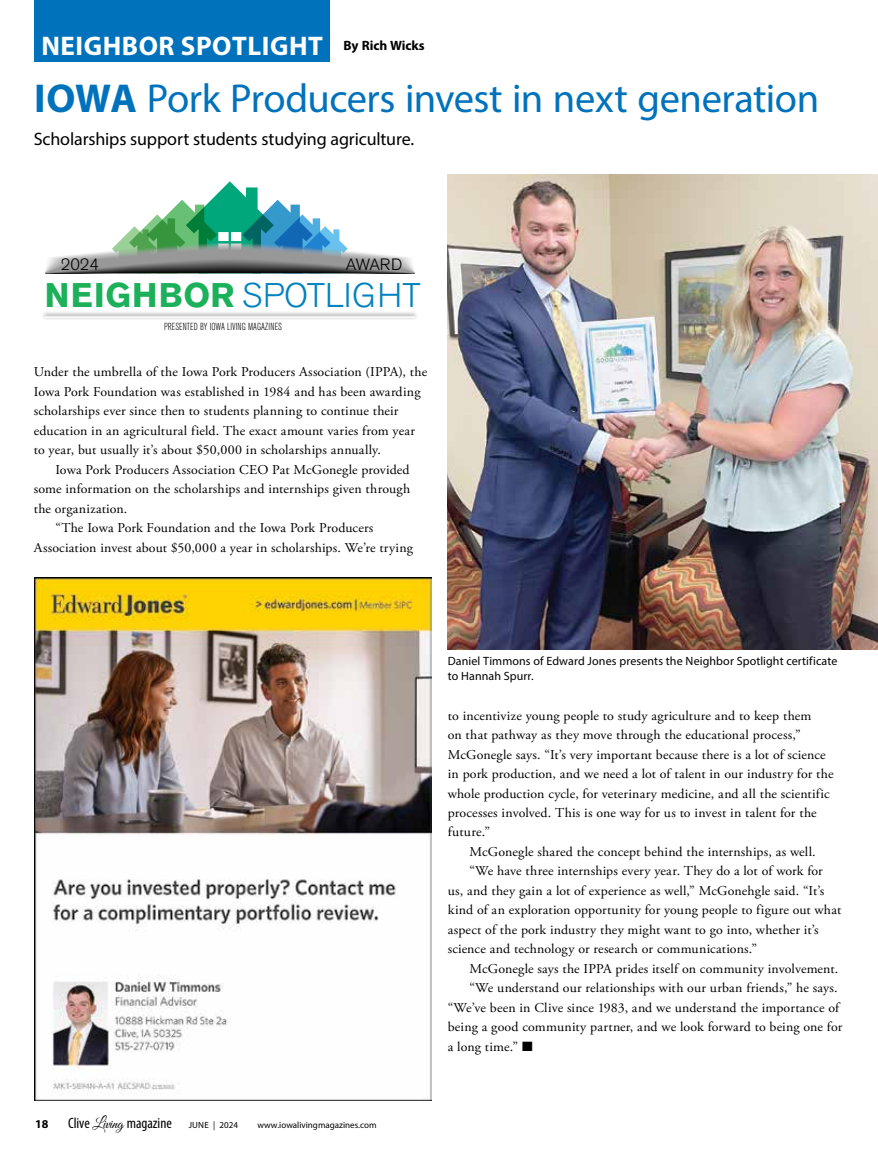
<style>
.page{position:relative;width:878px;height:1161px;background:#fff}
.page>*{position:absolute;margin:0;border:0;box-sizing:border-box;transform-origin:0 0}
.t1{font:40.5px "Myriad Pro";letter-spacing:-.01em;color:#0072bc}
.t2{font:300 33.9px "Akzidenz Grotesk BE";color:#0082be}
.t3{font:700 27px "Myriad Pro";letter-spacing:.02em;color:#fff}
.t4{font:18px "Myriad Pro";letter-spacing:-.01em;color:#000}
.t5{font:300 16.35px "Akzidenz Grotesk BE";color:#000}
.t6{font:condensed 15px "Myriad Pro";color:#000}
.t7{font:13.5px/19.5px "Adobe Garamond Pro";letter-spacing:.01em;color:#000}
.t8{font:700 13.5px "Myriad Pro";color:#000}
.t9{font:12px/15px "Myriad Pro";letter-spacing:.005em;color:#000}
.t10{font:700 12px "Myriad Pro";color:#000}
.t11{font:300 condensed 10.2px "Akzidenz Grotesk BE";color:#000}
.t12{font:9px "Myriad Pro";color:#000}
.s1{font-weight:700}
.s2{font-weight:700;color:#1cb05a}
.s3{font-family:"Great Vibes";font-stretch:normal}
</style>
<div class="page">
<div style="left:34px;top:0;width:296px;height:61px;background:#0072bc"></div>
<svg style="left:45px;top:181px;width:370px;height:92px"></svg>
<div style="left:41px;top:311px;width:377px;height:9px;background:#000;opacity:.65"></div>
<hr style="left:45px;top:316px;width:370px;height:2px;background:#fff">
<img style="left:448px;top:175px;width:430px;height:475px">
<img style="left:34px;top:578px;width:398px;height:523px">
<h3 class="t3" style="left:41px;top:28px;width:283px">NEIGHBOR SPOTLIGHT</h3>
<p class="t8" style="left:343px;top:37px;width:83px">By Rich Wicks</p>
<h1 class="t1" style="left:34px;top:74px;width:786px"><span class="s1">IOWA</span> Pork Producers invest in next generation</h1>
<h3 class="t4" style="left:34px;top:128px;width:382px">Scholarships support students studying agriculture.</h3>
<p class="t5" style="left:61px;top:255px;width:40px">2024</p>
<p class="t5" style="left:346px;top:255px;width:58px">AWARD</p>
<h2 class="t2" style="left:45px;top:276px;width:377px"><span class="s2">NEIGHBOR</span> SPOTLIGHT</h2>
<p class="t11" style="left:164px;top:321px;width:119px">PRESENTED BY IOWA LIVING MAGAZINES</p>
<p class="t7" style="left:34px;top:363px;width:395px">Under the umbrella of the Iowa Pork Producers Association (IPPA), the Iowa Pork Foundation was established in 1984 and has been awarding scholarships ever since then to students planning to continue their education in an agricultural field. The exact amount varies from year to year, but usually it’s about $50,000 in scholarships annually.</p>
<p class="t7" style="left:55px;top:460px;width:356px">Iowa Pork Producers Association CEO Pat McGonegle provided</p>
<p class="t7" style="left:34px;top:480px;width:378px">some information on the scholarships and internships given through</p>
<p class="t7" style="left:34px;top:499px;width:95px">the organization.</p>
<p class="t7" style="left:55px;top:519px;width:319px">“The Iowa Pork Foundation and the Iowa Pork Producers</p>
<p class="t7" style="left:34px;top:538px;width:381px">Association invest about $50,000 a year in scholarships. We’re trying</p>
<p class="t10" style="left:35px;top:1116px;width:15px">18</p>
<p class="t6" style="left:68px;top:1114px;width:105px">Clive <span class="s3">Living</span> magazine</p>
<p class="t12" style="left:189px;top:1119px;width:51px">JUNE | 2024</p>
<p class="t12" style="left:257px;top:1119px;width:121px">www.iowalivingmagazines.com</p>
<p class="t9" style="left:448px;top:653px;width:391px">Daniel Timmons of Edward Jones presents the Neighbor Spotlight certificate to Hannah Spurr.</p>
<p class="t7" style="left:448px;top:706px;width:387px">to incentivize young people to study agriculture and to keep them<br>on that pathway as they move through the educational process,” McGonegle says. “It’s very important because there is a lot of science in pork production, and we need a lot of talent in our industry for the whole production cycle, for veterinary medicine, and all the scientific processes involved. This is one way for us to invest in talent for the future.”</p>
<p class="t7" style="left:469px;top:842px;width:348px">McGonegle shared the concept behind the internships, as well.</p>
<p class="t7" style="left:469px;top:862px;width:355px">“We have three internships every year. They do a lot of work for</p>
<p class="t7" style="left:448px;top:881px;width:378px">us, and they gain a lot of experience as well,” McGonehgle said. “It’s</p>
<p class="t7" style="left:448px;top:901px;width:395px">kind of an exploration opportunity for young people to figure out what</p>
<p class="t7" style="left:448px;top:920px;width:372px">aspect of the pork industry they might want to go into, whether it’s</p>
<p class="t7" style="left:448px;top:940px;width:311px">science and technology or research or communications.”</p>
<p class="t7" style="left:469px;top:959px;width:370px">McGonegle says the IPPA prides itself on community involvement.</p>
<p class="t7" style="left:469px;top:979px;width:369px">“We understand our relationships with our urban friends,” he says.</p>
<p class="t7" style="left:448px;top:998px;width:393px">“We’ve been in Clive since 1983, and we understand the importance of</p>
<p class="t7" style="left:448px;top:1018px;width:396px">being a good community partner, and we look forward to being one for</p>
<p class="t7" style="left:448px;top:1037px;width:86px">a long time.” ■</p>
</div>
